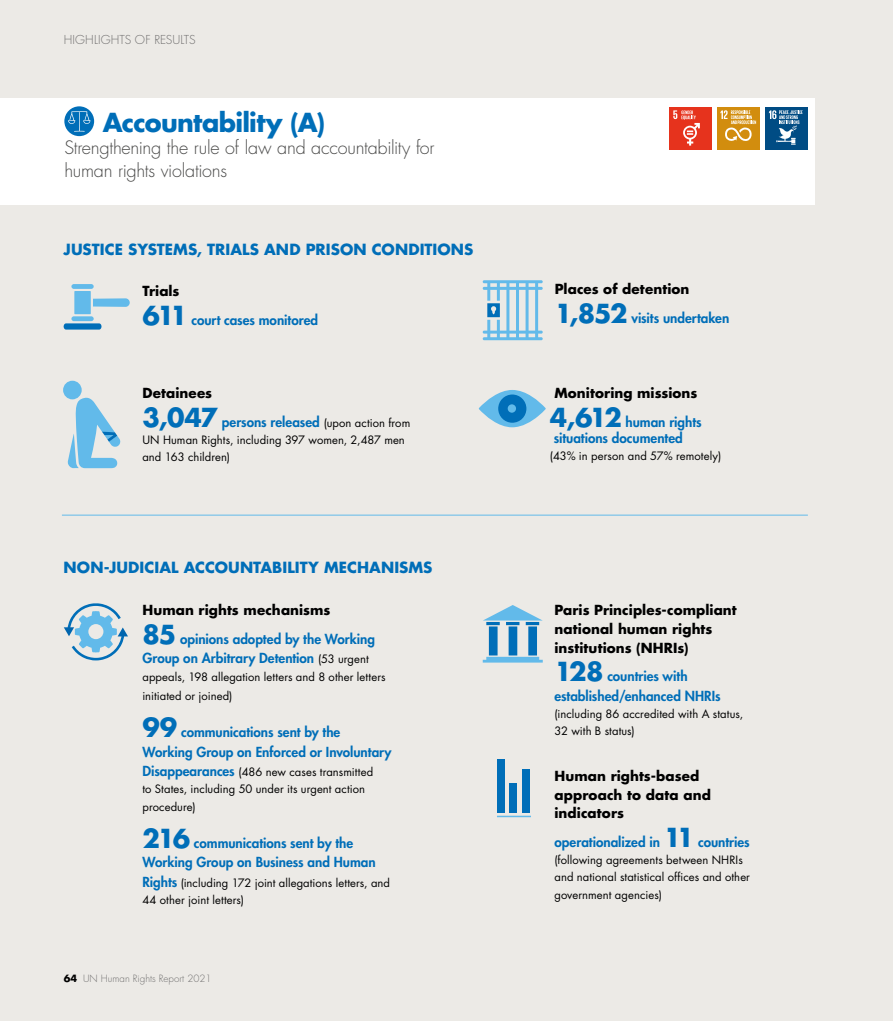
<style>
.page{position:relative;width:893px;height:1021px;background:#fff}
.page>*{position:absolute;margin:0;border:0;box-sizing:border-box;transform-origin:0 0}
.t1{font:700 25.5px "Futura Std";letter-spacing:-.03em;color:#006eb8}
.intro_1st_paragraph{font:300 18px/22.5px "Futura Std";letter-spacing:-.015em;color:#4a4a49}
.chart_title{font:700 15px "Futura Std";letter-spacing:.005em;color:#006eb8}
.chart_title-2{font:800 13.5px/28.5px "Futura Std";color:#006eb8}
.chart_title-3{font:700 13.5px/18.8px "Futura Std";letter-spacing:.005em;color:#000}
.t2{font:300 12px "Futura Std";letter-spacing:.01em;color:#706f6f}
.chart_title-4{font:11.25px/17.2px "Futura Std";letter-spacing:.005em;color:#000}
.t3{font:300 9.75px "Futura Std";color:#706f6f}
.s1{font-weight:700;color:#000}
.s2{font-weight:700;font-size:25.5px}
.s3{font-size:25.5px;color:#006eb8}
.s4{font-weight:800;color:#006eb8}
.s5{font-weight:400;font-size:11.25px;color:#000}
.s6{font-weight:800;font-size:13.5px;color:#006eb8}
</style>
<div class="page">
<div style="left:0;top:0;width:893px;height:1020px;background:#eceae6"></div>
<div style="left:0;top:98px;width:815px;height:107px;background:#fff"></div>
<svg style="left:64px;top:106px;width:30px;height:30px"></svg>
<svg style="left:68px;top:111px;width:22px;height:21px"></svg>
<hr style="left:62px;top:514px;width:746px;height:1px;background:#62baea">
<div style="left:64px;top:323px;width:37px;height:6px;background:#006eb8;border-radius:3px"></div>
<svg style="left:71px;top:284px;width:59px;height:37px"></svg>
<svg style="left:483px;top:280px;width:60px;height:60px"></svg>
<div style="left:63px;top:381px;width:19px;height:18px;background:#62baea;border-radius:50%"></div>
<svg style="left:68px;top:397px;width:53px;height:71px"></svg>
<svg style="left:479px;top:390px;width:67px;height:37px"></svg>
<div style="left:498px;top:394px;width:28px;height:29px;background:#006eb8;border-radius:50%"></div>
<div style="left:508px;top:404px;width:8px;height:8px;background:#62baea;border-radius:50%"></div>
<svg style="left:483px;top:605px;width:60px;height:57px"></svg>
<svg style="left:64px;top:603px;width:64px;height:57px"></svg>
<div style="left:497px;top:759px;width:7px;height:54px;background:#006eb8"></div>
<div style="left:510px;top:783px;width:7px;height:30px;background:#006eb8"></div>
<div style="left:523px;top:769px;width:7px;height:44px;background:#006eb8"></div>
<hr style="left:497px;top:815px;width:34px;height:2px;background:#62baea">
<div style="left:669px;top:107px;width:42px;height:42px;background:#e6331d"></div>
<svg style="left:673px;top:110px;width:27px;height:36px"></svg>
<div style="left:717px;top:107px;width:43px;height:42px;background:#d28d0e"></div>
<svg style="left:720px;top:110px;width:36px;height:31px"></svg>
<div style="left:766px;top:107px;width:42px;height:42px;background:#004c84"></div>
<svg style="left:769px;top:110px;width:34px;height:35px"></svg>
<p class="t2" style="left:64px;top:32px;width:133px">HIGHLIGHTS OF RESULTS</p>
<p class="t1" style="left:103px;top:105px;width:224px">Accountability (A)</p>
<p class="intro_1st_paragraph" style="left:64px;top:137px;width:372px">Strengthening the rule of law and accountability for human rights violations</p>
<p class="chart_title" style="left:64px;top:239px;width:411px">JUSTICE SYSTEMS, TRIALS AND PRISON CONDITIONS</p>
<p class="chart_title-2" style="left:142px;top:277px;width:177px"><span class="s1">Trials<br></span><span class="s2">611</span> court cases monitored</p>
<p class="chart_title-3" style="left:555px;top:275px;width:176px;line-height:28.5px">Places of detention<br><span class="s3">1,852</span> <span class="s4">visits undertaken</span></p>
<p class="chart_title-2" style="left:142px;top:379px;width:269px"><span class="s1">Detainees<br></span><span class="s2">3,047</span> persons released <span class="s5">(upon action from</span></p>
<p class="chart_title-4" style="left:142px;top:431px;width:264px">UN Human Rights, including 397 women, 2,487 men and 163 children)</p>
<p class="chart_title" style="left:64px;top:557px;width:370px">NON-JUDICIAL ACCOUNTABILITY MECHANISMS</p>
<p class="chart_title-2" style="left:142px;top:596px;width:234px"><span class="s1">Human rights mechanisms<br></span><span class="s2">85</span> opinions adopted by the Working</p>
<p class="chart_title-2" style="left:142px;top:644px;width:228px">Group on Arbitrary Detention <span class="s5">(53 urgent</span></p>
<p class="chart_title-4" style="left:142px;top:667px;width:245px;line-height:19.5px">appeals, 198 allegation letters and 8 other letters initiated or joined)</p>
<p class="chart_title-2" style="left:142px;top:722px;width:251px;line-height:19.5px"><span class="s2">99</span> communications sent by the<br>Working Group on Enforced or Involuntary</p>
<p class="chart_title-4" style="left:142px;top:763px;width:232px"><span class="s6">Disappearances</span> (486 new cases transmitted to States, including 50 under its urgent action procedure)</p>
<p class="chart_title-2" style="left:142px;top:833px;width:235px;line-height:19.5px"><span class="s2">216</span> communications sent by the<br>Working Group on Business and Human</p>
<p class="chart_title-4" style="left:142px;top:874px;width:249px"><span class="s6">Rights</span> (including 172 joint allegations letters, and<br>44 other joint letters)</p>
<p class="t3" style="left:64px;top:973px;width:149px"><span class="s1">64</span> UN Human Rights Report 2021</p>
<p class="chart_title-3" style="left:550px;top:378px;width:153px;line-height:28.5px;text-align:center">Monitoring missions<br><span class="s3">4,612</span> <span class="s4">human rights</span></p>
<p class="chart_title-2" style="left:554px;top:423px;width:131px">situations documented</p>
<p class="chart_title-4" style="left:550px;top:447px;width:173px">(43% in person and 57% remotely)</p>
<p class="chart_title-3" style="left:554px;top:600px;width:184px">Paris Principles-compliant national human rights institutions (NHRIs)</p>
<p class="chart_title-2" style="left:554px;top:666px;width:168px;line-height:19.5px"><span class="s2">128</span> countries with established/enhanced NHRIs</p>
<p class="chart_title-4" style="left:554px;top:705px;width:190px">(including 86 accredited with A status,<br>32 with B status)</p>
<p class="chart_title-3" style="left:554px;top:766px;width:158px">Human rights-based approach to data and indicators</p>
<p class="chart_title-2" style="left:554px;top:827px;width:197px">operationalized in <span class="s2">11</span> countries</p>
<p class="chart_title-4" style="left:554px;top:851px;width:197px">(following agreements between NHRIs and national statistical offices and other government agencies)</p>
</div>
